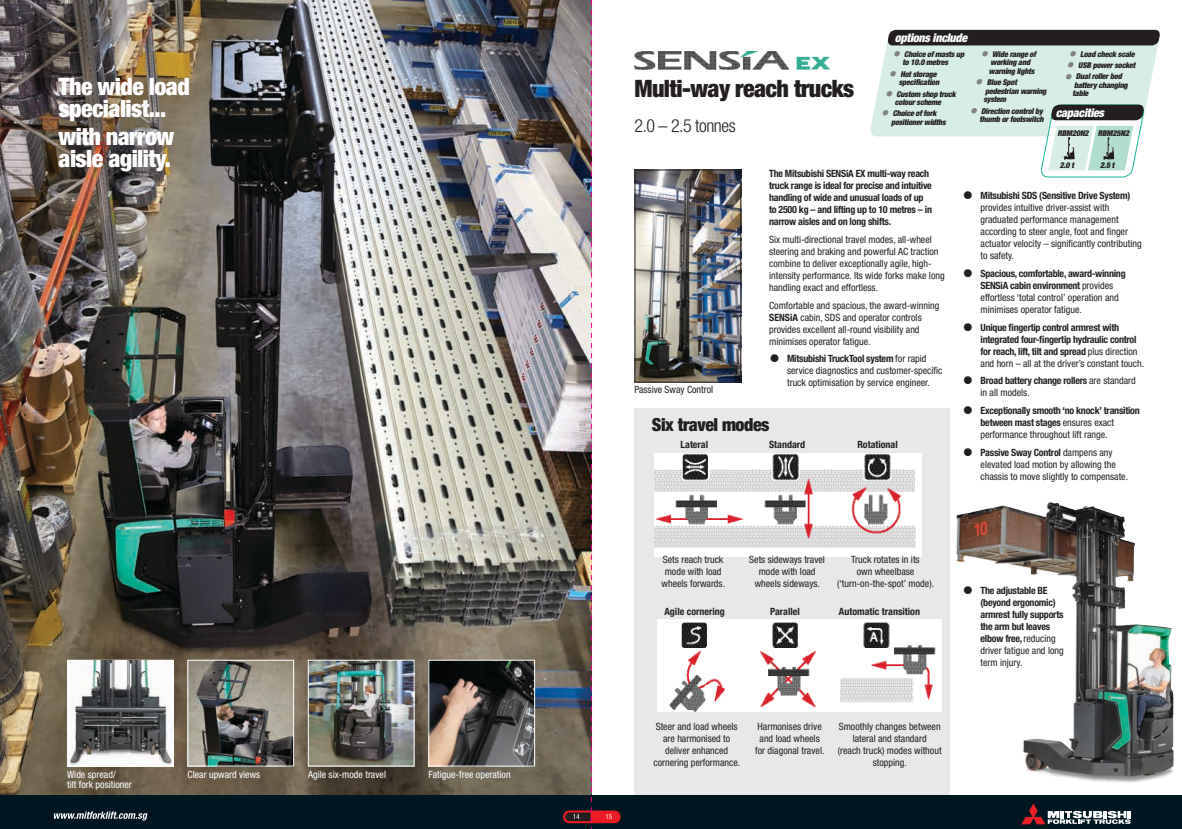
<style>
.page{position:relative;width:1182px;height:829px;background:#fff}
.page>*{position:absolute;margin:0;border:0;box-sizing:border-box;transform-origin:0 0}
.t1{font:900 condensed 24px/22px "Helvetica Neue";letter-spacing:-.025em;color:#fff}
.t2{font:900 condensed 24px "Helvetica Neue";letter-spacing:-.025em;color:#231f20}
.t3{font:900 condensed 18px "Helvetica Neue";letter-spacing:-.025em;color:#231f20}
.t4{font:300 condensed 18px "Helvetica Neue";letter-spacing:-.025em;color:#231f20}
.t5{font:italic 900 condensed 12px "Helvetica Neue";color:#fff}
.t6{font:condensed 10px/12px "Helvetica Neue";color:#231f20}
.t7{font:700 condensed 10px/12px "Helvetica Neue";letter-spacing:-.025em;color:#231f20}
.t8{font:condensed 10px/10px "Helvetica Neue";color:#fff}
.t9{font:700 condensed 10px "Helvetica Neue";color:#231f20}
.t10{font:italic 900 condensed 8px/8.5px "Helvetica Neue";color:#231f20}
.s1{font-size:15px;color:#808285}
.s2{font-weight:700}
.s3{font-weight:700;font-size:22px}
.s4{font-size:22px}
.s5{font-weight:400}
</style>
<div class="page">
<img style="left:0;top:0;width:1182px;height:829px">
<p class="t5" style="left:895px;top:30px;width:77px">options include</p>
<p class="t10" style="left:903px;top:50px;width:65px;text-indent:-10px"><span class="s1">•</span> Choice ofmastsup to10.0 metres</p>
<p class="t10" style="left:899px;top:69px;width:44px;text-indent:-10px"><span class="s1">•</span> Hotstorage specification</p>
<p class="t10" style="left:885px;top:89px;width:74px;text-align:center"><span class="s1">•</span> Custom shop truck colour scheme</p>
<p class="t10" style="left:891px;top:109px;width:58px;text-indent:-10px"><span class="s1">•</span> Choice of fork positioner widths</p>
<p class="t10" style="left:989px;top:50px;width:50px;text-indent:-8px"><span class="s1">•</span> Wide rangeof working and warning lights</p>
<p class="t10" style="left:983px;top:78px;width:66px;text-indent:-8px"><span class="s1">•</span> Blue Spot pedestrian warning system</p>
<p class="t10" style="left:969px;top:106px;width:77px;text-align:right"><span class="s1">•</span> Direction control by thumb or footswitch</p>
<p class="t10" style="left:1068px;top:50px;width:69px"><span class="s1">•</span> Load checkscale</p>
<p class="t10" style="left:1066px;top:61px;width:72px"><span class="s1">•</span> USB powersocket</p>
<p class="t10" style="left:1073px;top:72px;width:59px;text-indent:-8px"><span class="s1">•</span> Dualroller bed battery changing table</p>
<h1 class="t1" style="left:59px;top:75px;width:133px">The wide load specialist...</h1>
<h1 class="t1" style="left:59px;top:125px;width:117px">with narrow aisle agility.</h1>
<p class="t10" style="left:1057px;top:128px;width:35px">RBM20N2</p>
<h1 class="t2" style="left:634px;top:73px;width:221px">Multi-way reach trucks</h1>
<h2 class="t4" style="left:634px;top:115px;width:103px">2.0 – 2.5 tonnes</h2>
<p class="t5" style="left:1056px;top:105px;width:53px">capacities</p>
<p class="t10" style="left:1098px;top:128px;width:35px">RBM25N2</p>
<p class="t10" style="left:1100px;top:160px;width:18px">2.5 t</p>
<p class="t10" style="left:1060px;top:160px;width:18px">2.0 t</p>
<p class="t7" style="left:769px;top:168px;width:164px">The Mitsubishi SENSiA EX multi-way reach truck range is ideal for precise and intuitive handling of wide and unusual loads of up to 2500 kg – and lifting up to 10 metres – in narrow aisles and on long shifts.</p>
<p class="t6" style="left:769px;top:233px;width:177px">Six multi-directional travel modes, all-wheel steering and braking and powerful AC traction combine to deliver exceptionally agile, high&shy;intensity performance. Its wide forks make long handling exact and effortless.</p>
<p class="t6" style="left:769px;top:299px;width:172px">Comfortable and spacious, the award-winning <span class="s2">SENSiA</span> cabin, SDS and operator controls provides excellent all-round visibility and minimises operator fatigue.</p>
<p class="t6" style="left:787px;top:353px;width:157px;text-indent:-18px"><span class="s3">•</span> <span class="s2">Mitsubishi TruckTool system</span> for rapid service diagnostics and customer-specific truck optimisation by service engineer.</p>
<p class="t6" style="left:981px;top:190px;width:163px;text-indent:-18px"><span class="s3">•</span> <span class="s2">Mitsubishi SDS (Sensitive Drive System) </span>provides intuitive driver-assist with graduated performance management according to steer angle, foot and finger actuator velocity – significantly contributing to safety.</p>
<p class="t6" style="left:981px;top:267px;width:147px;text-indent:-18px"><span class="s3">•</span> <span class="s2">Spacious, comfortable, award-winning SENSiA cabin environment</span> provides effortless ‘total control’ operation and minimises operator fatigue.</p>
<p class="t7" style="left:981px;top:321px;width:165px;text-indent:-18px"><span class="s4">•</span> Unique fingertip control armrest with integrated four-fingertip hydraulic control for reach, lift, tilt and spread <span class="s5">plus direction and horn – all at the driver’s constant touch.</span></p>
<p class="t7" style="left:981px;top:375px;width:157px;text-indent:-18px"><span class="s4">•</span> Broad battery change rollers <span class="s5">are standard in all models.</span></p>
<p class="t7" style="left:981px;top:404px;width:161px;text-indent:-18px"><span class="s4">•</span> Exceptionally smooth ‘no knock’ transition between mast stages <span class="s5">ensures exact performance throughout lift range.</span></p>
<p class="t6" style="left:981px;top:446px;width:149px;text-indent:-18px"><span class="s3">•</span> <span class="s2">Passive Sway Control</span> dampens any elevated load motion by allowing the chassis to move slightly to compensate.</p>
<p class="t6" style="left:634px;top:383px;width:80px">Passive Sway Control</p>
<h2 class="t3" style="left:652px;top:413px;width:119px">Six travel modes</h2>
<p class="t9" style="left:769px;top:438px;width:38px">Standard</p>
<p class="t9" style="left:681px;top:438px;width:29px">Lateral</p>
<p class="t9" style="left:857px;top:438px;width:42px">Rotational</p>
<p class="t8" style="left:67px;top:769px;width:66px">Wide spread/<br>tilt fork positioner</p>
<p class="t8" style="left:188px;top:769px;width:74px">Clear upward views</p>
<p class="t8" style="left:308px;top:769px;width:79px">Agile six-mode travel</p>
<p class="t8" style="left:429px;top:769px;width:84px">Fatigue-free operation</p>
<p class="t6" style="left:662px;top:553px;width:65px;text-align:center">Sets reach truck mode with load wheels forwards.</p>
<p class="t9" style="left:664px;top:605px;width:62px">Agile cornering</p>
<p class="t6" style="left:749px;top:553px;width:77px;text-align:center">Sets sideways travel mode with load wheels sideways.</p>
<p class="t6" style="left:837px;top:553px;width:98px;text-align:center">Truck rotates in its<br>own wheelbase (‘turn-on-the-spot’ mode).</p>
<p class="t9" style="left:770px;top:605px;width:31px">Parallel</p>
<p class="t9" style="left:839px;top:605px;width:83px">Automatic transition</p>
<p class="t6" style="left:653px;top:720px;width:88px;text-align:center">Steer and load wheels are harmonised to deliver enhanced cornering performance.</p>
<p class="t6" style="left:755px;top:720px;width:71px;text-align:center">Harmonises drive and load wheels for diagonal travel.</p>
<p class="t6" style="left:838px;top:720px;width:105px;text-align:center">Smoothly changes between lateral and standard<br>(reach truck) modes without stopping.</p>
<p class="t7" style="left:981px;top:584px;width:85px;text-indent:-18px"><span class="s4">•</span> The adjustable BE (beyond ergonomic) armrest fully supports the arm but leaves elbow free, <span class="s5">reducing driver fatigue and long term injury.</span></p>
</div>
